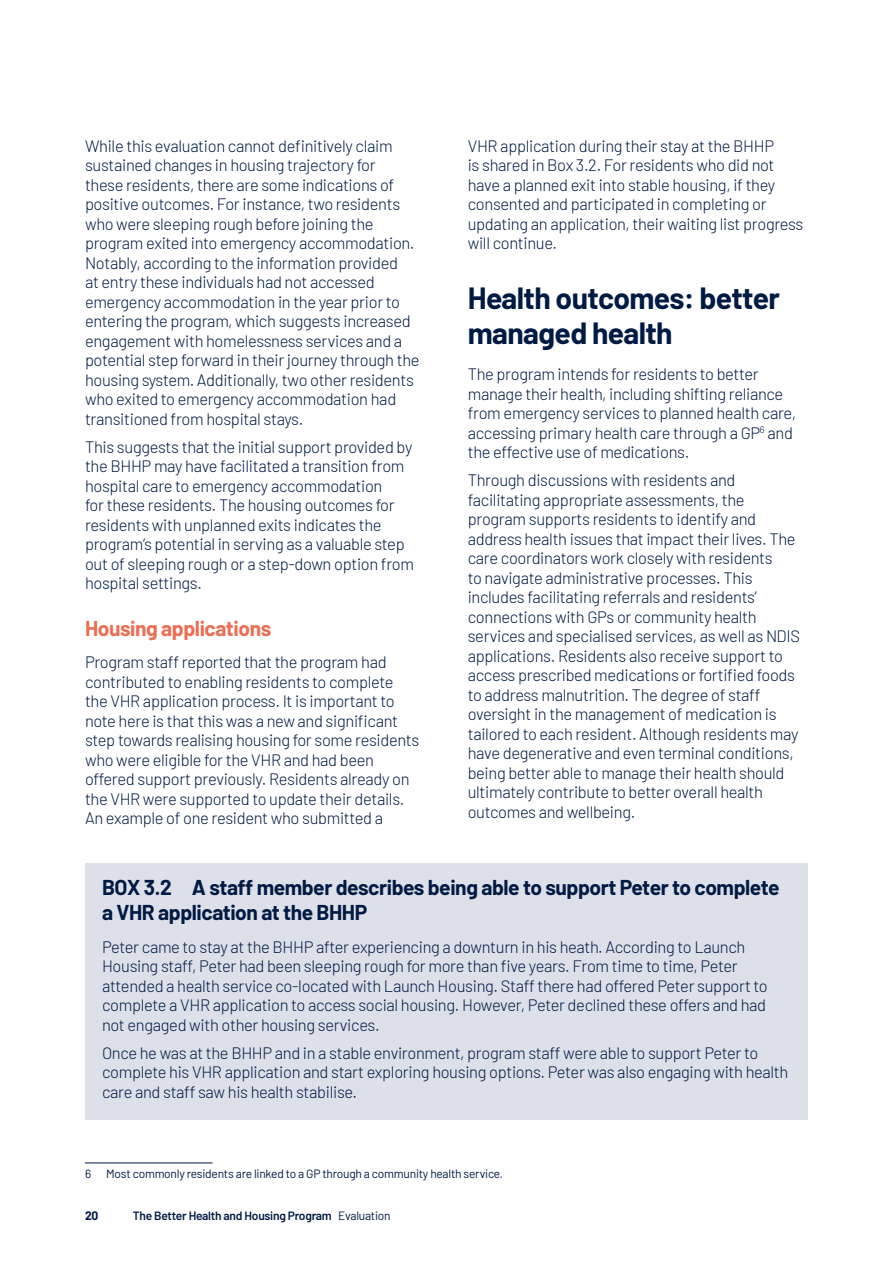
<style>
.page{position:relative;width:893px;height:1263px;background:#fff}
.page>*{position:absolute;margin:0;border:0;box-sizing:border-box;transform-origin:0 0}
.Heading_2{font:700 30px/34.5px "Barlow";letter-spacing:-.02em;color:#001a43}
.Heading_3_-_Box{font:700 21px/25.5px "Barlow";letter-spacing:-.02em;color:#001a43}
.Heading_3{font:700 21px "Barlow";letter-spacing:-.02em;color:#eb6d52}
.Body_text_RPC{font:300 16.5px/19.5px "Barlow";letter-spacing:-.02em;color:#001a43}
.Footnote{font:12px "Barlow";letter-spacing:-.02em;color:#001a43}
.t1{font:600 12px "Barlow";letter-spacing:-.02em;color:#001a43}
.t2{font:700 12px "Barlow";color:#001a43}
.s1{font-weight:400}
</style>
<div class="page">
<hr style="left:85px;top:1162px;width:128px;height:1px;background:#001a43">
<div style="left:85px;top:863px;width:723px;height:256px;background:#dddfe9"></div>
<p class="Body_text_RPC" style="left:85px;top:135px;width:336px">While this evaluation cannot definitively claim sustained changes in housing trajectory for<br>these residents, there are some indications of positive outcomes. For instance, two residents who were sleeping rough before joining the program exited into emergency accommodation.<br>Notably, according to the information provided<br>at entry these individuals had not accessed emergency accommodation in the year prior to entering the program, which suggests increased engagement with homelessness services and a potential step forward in their journey through the housing system. Additionally, two other residents who exited to emergency accommodation had transitioned from hospital stays.</p>
<p class="Body_text_RPC" style="left:85px;top:436px;width:331px">This suggests that the initial support provided by the BHHP may have facilitated a transition from hospital care to emergency accommodation<br>for these residents. The housing outcomes for residents with unplanned exits indicates the program’s potential in serving as a valuable step out of sleeping rough or a step-down option from hospital settings.</p>
<h3 class="Heading_3" style="left:85px;top:613px;width:188px">Housing applications</h3>
<p class="Body_text_RPC" style="left:85px;top:651px;width:336px">Program staff reported that the program had contributed to enabling residents to complete the VHR application process. It is important to note here is that this was a new and significant step towards realising housing for some residents who were eligible for the VHR and had been offered support previously. Residents already on the VHR were supported to update their details.<br>An example of one resident who submitted a</p>
<p class="Body_text_RPC" style="left:468px;top:135px;width:337px">VHR application during their stay at the BHHP<br>is shared in Box 3.2. For residents who did not have a planned exit into stable housing, if they consented and participated in completing or updating an application, their waiting list progress will continue.</p>
<h2 class="Heading_2" style="left:468px;top:279px;width:314px">Health outcomes: better managed health</h2>
<p class="Body_text_RPC" style="left:468px;top:363px;width:330px">The program intends for residents to better manage their health, including shifting reliance from emergency services to planned health care, accessing primary health care through a GP<sup>6</sup> and the effective use of medications.</p>
<p class="Body_text_RPC" style="left:468px;top:469px;width:334px">Through discussions with residents and facilitating appropriate assessments, the program supports residents to identify and address health issues that impact their lives. The care coordinators work closely with residents<br>to navigate administrative processes. This includes facilitating referrals and residents’ connections with GPs or community health services and specialised services, as well as NDIS applications. Residents also receive support to access prescribed medications or fortified foods to address malnutrition. The degree of staff oversight in the management of medication is tailored to each resident. Although residents may have degenerative and even terminal conditions, being better able to manage their health should ultimately contribute to better overall health outcomes and wellbeing.</p>
<p class="Heading_3_-_Box" style="left:102px;top:873px;width:679px">BOX 3.2 A staff member describes being able to support Peter to complete a VHR application at the BHHP</p>
<p class="Body_text_RPC" style="left:102px;top:936px;width:667px">Peter came to stay at the BHHP after experiencing a downturn in his heath. According to Launch Housing staff, Peter had been sleeping rough for more than five years. From time to time, Peter attended a health service co-located with Launch Housing. Staff there had offered Peter support to complete a VHR application to access social housing. However, Peter declined these offers and had not engaged with other housing services.</p>
<p class="Body_text_RPC" style="left:102px;top:1042px;width:688px">Once he was at the BHHP and in a stable environment, program staff were able to support Peter to complete his VHR application and start exploring housing options. Peter was also engaging with health care and staff saw his health stabilise.</p>
<p class="Footnote" style="left:85px;top:1165px;width:8px">6</p>
<p class="Footnote" style="left:106px;top:1165px;width:398px">Most commonly residents are linked to a GP through a community health service.</p>
<p class="t2" style="left:85px;top:1206px;width:15px">20</p>
<p class="t1" style="left:133px;top:1206px;width:259px">The Better Health and Housing Program <span class="s1">Evaluation</span></p>
</div>
